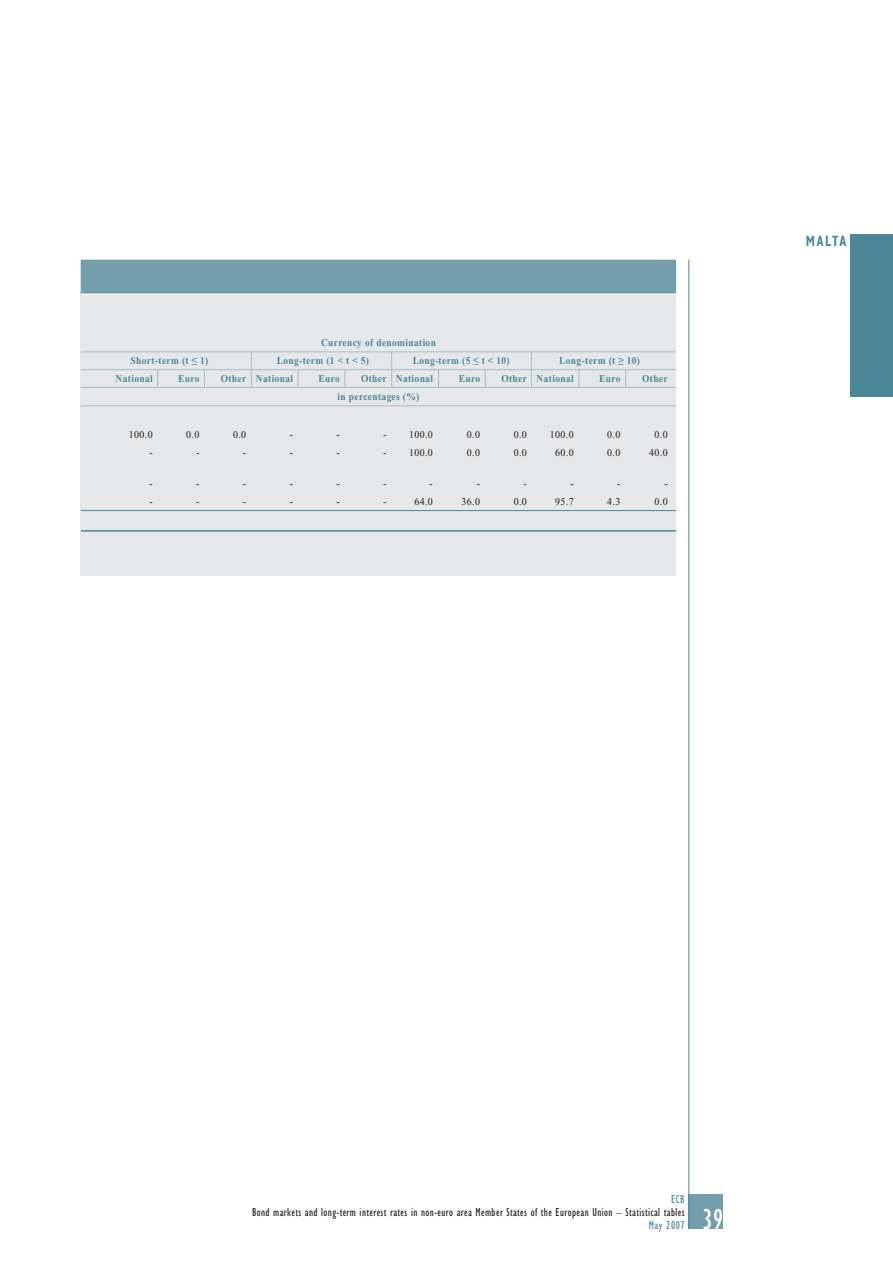
<style>
.page{position:relative;width:893px;height:1263px;background:#fff}
.page>*{position:absolute;margin:0;border:0;box-sizing:border-box;transform-origin:0 0}
.t1{font:condensed 30px "Gill Sans";color:#fff;scale:.95 1}
.t2{font:700 condensed 15px "Gill Sans";letter-spacing:.1em;color:#4c8797;scale:.85 1}
.t3{font:condensed 12px "Gill Sans";letter-spacing:.035em;color:#231f20;scale:.95 1}
.t4{font:condensed 12px "Gill Sans";letter-spacing:.05em;color:#4c8797;scale:.95 1}
.t5{font:700 10.5px "Times New Roman";letter-spacing:.04em;color:#4c8797;scale:.9 1}
.t6{font:10.5px "Times New Roman";letter-spacing:.04em;color:#231f20;scale:.95 1}
.s1{font-style:inherit}
</style>
<div class="page">
<div style="left:689px;top:1195px;width:34px;height:34px;background:#759eac"></div>
<hr style="left:689px;top:259px;width:1px;height:970px;background:#4c8797">
<div style="left:850px;top:235px;width:43px;height:162px;background:#4c8797"></div>
<div style="left:81px;top:292px;width:595px;height:283px;background:#e6e7e8"></div>
<div style="left:81px;top:260px;width:595px;height:35px;background:#759eac"></div>
<hr style="left:81px;top:294px;width:595px;height:1px;background:#fff">
<hr style="left:81px;top:351px;width:595px;height:1px;background:#a7bdc7">
<hr style="left:81px;top:369px;width:595px;height:1px;background:#a7bdc7">
<hr style="left:81px;top:387px;width:595px;height:1px;background:#a7bdc7">
<hr style="left:81px;top:405px;width:595px;height:1px;background:#a7bdc7">
<hr style="left:81px;top:510px;width:595px;height:1px;background:#4c8797">
<hr style="left:81px;top:530px;width:595px;height:2px;background:#4c8797">
<svg style="left:157px;top:370px;width:1px;height:17px"></svg>
<svg style="left:204px;top:370px;width:1px;height:17px"></svg>
<hr style="left:251px;top:352px;width:1px;height:35px;background:#a7bdc7">
<svg style="left:298px;top:370px;width:1px;height:17px"></svg>
<svg style="left:344px;top:370px;width:1px;height:17px"></svg>
<hr style="left:391px;top:352px;width:1px;height:35px;background:#a7bdc7">
<svg style="left:438px;top:370px;width:1px;height:17px"></svg>
<svg style="left:485px;top:370px;width:1px;height:17px"></svg>
<hr style="left:531px;top:352px;width:1px;height:35px;background:#a7bdc7">
<svg style="left:578px;top:370px;width:1px;height:17px"></svg>
<svg style="left:625px;top:370px;width:1px;height:17px"></svg>
<p class="t5" style="left:321px;top:339px;width:129px">Currency of denomination</p>
<p class="t5" style="left:131px;top:357px;width:88px">Short-term (t <span class="s1">≤</span> 1)</p>
<p class="t5" style="left:277px;top:357px;width:104px">Long-term (1 &lt; t &lt; 5)</p>
<p class="t5" style="left:413px;top:357px;width:109px">Long-term (5 <span class="s1">≤</span> t &lt; 10)</p>
<p class="t5" style="left:559px;top:357px;width:91px">Long-term (t <span class="s1">≥</span> 10)</p>
<p class="t5" style="left:116px;top:375px;width:43px">National</p>
<p class="t5" style="left:178px;top:375px;width:25px">Euro</p>
<p class="t5" style="left:221px;top:375px;width:82px">Other National</p>
<p class="t5" style="left:319px;top:375px;width:25px">Euro</p>
<p class="t5" style="left:361px;top:375px;width:81px">Other National</p>
<p class="t5" style="left:459px;top:375px;width:25px">Euro</p>
<p class="t5" style="left:501px;top:375px;width:82px">Other National</p>
<p class="t5" style="left:599px;top:375px;width:25px">Euro</p>
<p class="t5" style="left:642px;top:375px;width:30px">Other</p>
<p class="t5" style="left:338px;top:393px;width:92px">in percentages (%)</p>
<p class="t6" style="left:129px;top:431px;width:27px">100.0</p>
<p class="t6" style="left:186px;top:431px;width:15px">0.0</p>
<p class="t6" style="left:233px;top:431px;width:15px">0.0</p>
<p class="t6" style="left:290px;top:431px;width:5px">-</p>
<p class="t6" style="left:336px;top:431px;width:5px">-</p>
<p class="t6" style="left:383px;top:431px;width:54px">- 100.0</p>
<p class="t6" style="left:467px;top:431px;width:15px">0.0</p>
<p class="t6" style="left:514px;top:431px;width:15px">0.0</p>
<p class="t6" style="left:550px;top:431px;width:27px">100.0</p>
<p class="t6" style="left:607px;top:431px;width:15px">0.0</p>
<p class="t6" style="left:654px;top:431px;width:15px">0.0</p>
<p class="t6" style="left:149px;top:448px;width:5px">-</p>
<p class="t6" style="left:196px;top:448px;width:5px">-</p>
<p class="t6" style="left:243px;top:448px;width:5px">-</p>
<p class="t6" style="left:290px;top:448px;width:5px">-</p>
<p class="t6" style="left:336px;top:448px;width:5px">-</p>
<p class="t6" style="left:383px;top:448px;width:54px">- 100.0</p>
<p class="t6" style="left:467px;top:448px;width:15px">0.0</p>
<p class="t6" style="left:514px;top:448px;width:15px">0.0</p>
<p class="t6" style="left:555px;top:448px;width:21px">60.0</p>
<p class="t6" style="left:607px;top:448px;width:15px">0.0</p>
<p class="t6" style="left:649px;top:448px;width:21px">40.0</p>
<p class="t6" style="left:149px;top:480px;width:5px">-</p>
<p class="t6" style="left:196px;top:480px;width:5px">-</p>
<p class="t6" style="left:243px;top:480px;width:5px">-</p>
<p class="t6" style="left:290px;top:480px;width:5px">-</p>
<p class="t6" style="left:336px;top:480px;width:5px">-</p>
<p class="t6" style="left:383px;top:480px;width:5px">-</p>
<p class="t6" style="left:430px;top:480px;width:5px">-</p>
<p class="t6" style="left:477px;top:480px;width:5px">-</p>
<p class="t6" style="left:524px;top:480px;width:5px">-</p>
<p class="t6" style="left:570px;top:480px;width:5px">-</p>
<p class="t6" style="left:617px;top:480px;width:5px">-</p>
<p class="t6" style="left:664px;top:480px;width:5px">-</p>
<p class="t6" style="left:149px;top:497px;width:5px">-</p>
<p class="t6" style="left:196px;top:497px;width:5px">-</p>
<p class="t6" style="left:243px;top:497px;width:5px">-</p>
<p class="t6" style="left:290px;top:497px;width:5px">-</p>
<p class="t6" style="left:336px;top:497px;width:5px">-</p>
<p class="t6" style="left:383px;top:497px;width:5px">-</p>
<p class="t6" style="left:414px;top:497px;width:21px">64.0</p>
<p class="t6" style="left:462px;top:497px;width:21px">36.0</p>
<p class="t6" style="left:514px;top:497px;width:15px">0.0</p>
<p class="t6" style="left:555px;top:497px;width:21px">95.7</p>
<p class="t6" style="left:607px;top:497px;width:15px">4.3</p>
<p class="t6" style="left:654px;top:497px;width:15px">0.0</p>
<h2 class="t2" style="left:806px;top:236px;width:49px">MALTA</h2>
<p class="t4" style="left:671px;top:1195px;width:16px">ECB</p>
<p class="t3" style="left:252px;top:1208px;width:457px">Bond markets and long-term interest rates in non-euro area Member States of the European Union – Statistical tables</p>
<p class="t4" style="left:649px;top:1220px;width:39px">May 2007</p>
<h1 class="t1" style="left:702px;top:1208px;width:23px">39</h1>
</div>
